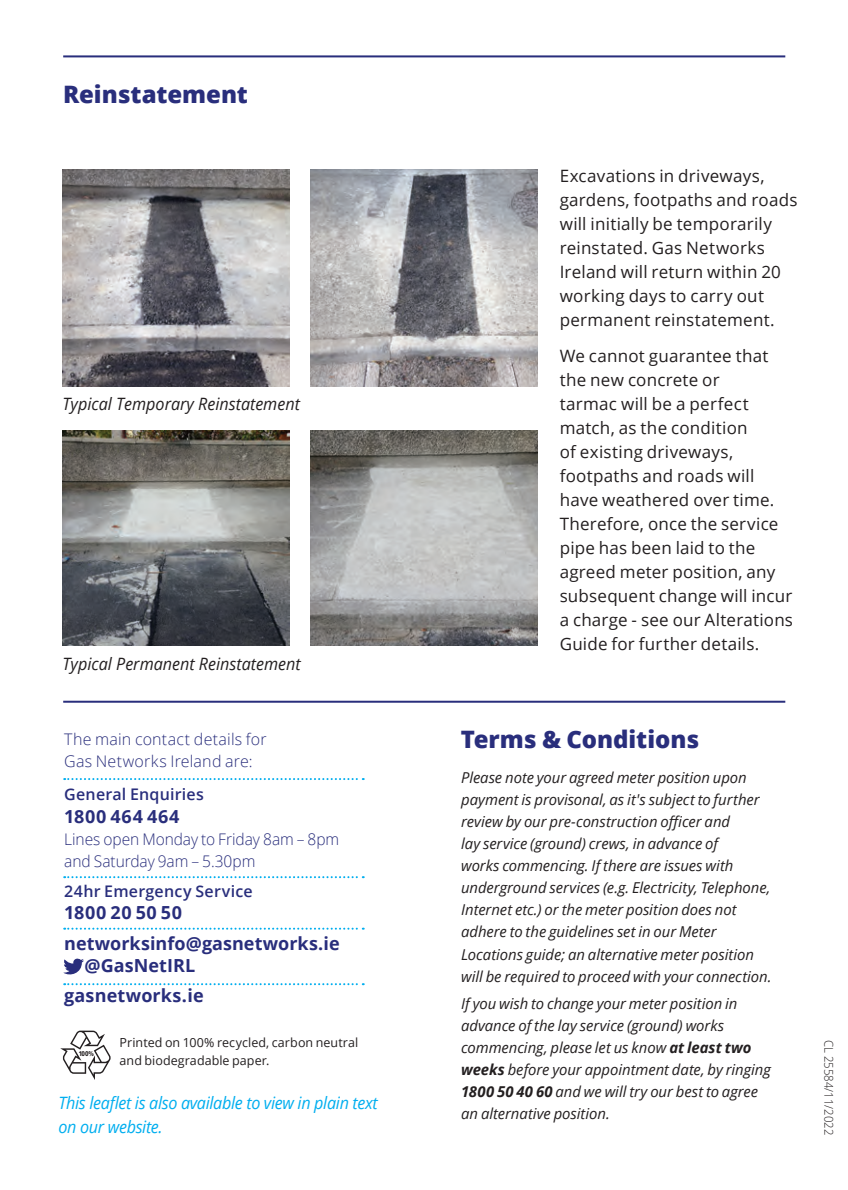
<style>
.page{position:relative;width:848px;height:1190px;background:#fff}
.page>*{position:absolute;margin:0;border:0;box-sizing:border-box;transform-origin:0 0}
.t1{font:800 24px "Open Sans";color:#292e7c}
.t2{font:700 18px/30.6px "Open Sans";letter-spacing:.005em;color:#292e7c}
.t3{font:700 18px "Open Sans";letter-spacing:.045em;color:#292e7c}
.t4{font:700 18px "Open Sans";letter-spacing:.03em;color:#292e7c}
.t5{font:17px/24px "Open Sans";letter-spacing:.01em;color:#231f20}
.t6{font:italic 17px "Open Sans";color:#231f20;scale:.95 1}
.t7{font:italic 17px/24px "Open Sans";letter-spacing:-.02em;color:#00aeef;scale:.95 1}
.t8{font:300 16px/22px "Open Sans";letter-spacing:.005em;color:#292e7c}
.t9{font:600 16px "Open Sans";letter-spacing:.015em;color:#292e7c}
.t10{font:italic 15px/22px "Open Sans";letter-spacing:-.005em;color:#231f20}
.t11{font:12.6px/18.4px "Open Sans";letter-spacing:.005em;color:#231f20}
.t12{font:300 12px "Open Sans";color:#231f20;scale:.95 1}
.t13{font:6.8px "Humanist 777 BT Black B";color:#231f20;scale:.83 1}
.s1{font-weight:700}
</style>
<div class="page">
<hr style="left:63px;top:55px;width:722px;height:2px;background:#292e7c">
<hr style="left:63px;top:700px;width:722px;height:2px;background:#292e7c">
<img style="left:311px;top:169px;width:227px;height:217px">
<img style="left:311px;top:430px;width:227px;height:215px">
<img style="left:63px;top:430px;width:226px;height:215px">
<img style="left:63px;top:169px;width:226px;height:217px">
<svg style="left:64px;top:778px;width:300px;height:1px"></svg>
<svg style="left:64px;top:876px;width:300px;height:2px"></svg>
<svg style="left:64px;top:927px;width:300px;height:2px"></svg>
<svg style="left:64px;top:983px;width:300px;height:1px"></svg>
<svg style="left:63px;top:958px;width:21px;height:17px"></svg>
<svg style="left:60px;top:1030px;width:51px;height:49px"></svg>
<h2 class="t1" style="left:63px;top:76px;width:186px">Reinstatement</h2>
<p class="t6" style="left:63px;top:392px;width:251px">Typical Temporary Reinstatement</p>
<p class="t6" style="left:63px;top:651px;width:252px">Typical Permanent Reinstatement</p>
<p class="t8" style="left:64px;top:727px;width:204px">The main contact details for<br>Gas Networks Ireland are:</p>
<p class="t9" style="left:64px;top:783px;width:141px">General Enquiries</p>
<p class="t3" style="left:64px;top:803px;width:117px">1800 464 464</p>
<p class="t8" style="left:64px;top:827px;width:277px">Lines open Monday to Friday 8am – 8pm and Saturday 9am – 5.30pm</p>
<p class="t9" style="left:64px;top:880px;width:190px">24hr Emergency Service</p>
<p class="t4" style="left:64px;top:899px;width:119px">1800 20 50 50</p>
<p class="t2" style="left:64px;top:927px;width:277px">networksinfo@gasnetworks.ie</p>
<p class="t2" style="left:64px;top:949px;width:141px;text-indent:20px">@GasNetIRL gasnetworks.ie</p>
<p class="t13" style="left:79px;top:1048px;width:20px">100%</p>
<p class="t11" style="left:120px;top:1032px;width:240px">Printed on 100% recycled, carbon neutral and biodegradable paper.</p>
<p class="t7" style="left:58px;top:1090px;width:337px">This leaflet is also available to view in plain text on our website.</p>
<p class="t5" style="left:560px;top:163px;width:239px">Excavations in driveways, gardens, footpaths and roads will initially be temporarily reinstated. Gas Networks<br>Ireland will return within 20 working days to carry out permanent reinstatement.</p>
<p class="t5" style="left:560px;top:343px;width:235px">We cannot guarantee that the new concrete or<br>tarmac will be a perfect match, as the condition<br>of existing driveways, footpaths and roads will have weathered over time.<br>Therefore, once the service pipe has been laid to the agreed meter position, any subsequent change will incur a charge - see our Alterations<br>Guide for further details.</p>
<h2 class="t1" style="left:461px;top:721px;width:240px">Terms &amp; Conditions</h2>
<p class="t10" style="left:461px;top:766px;width:312px">Please note your agreed meter position upon payment is provisonal, as it's subject to further review by our pre-construction officer and<br>lay service (ground) crews, in advance of<br>works commencing. If there are issues with underground services (e.g. Electricity, Telephone, Internet etc.) or the meter position does not adhere to the guidelines set in our Meter Locations guide; an alternative meter position will be required to proceed with your connection.</p>
<p class="t10" style="left:461px;top:992px;width:311px">If you wish to change your meter position in advance of the lay service (ground) works commencing, please let us know <span class="s1">at least two weeks</span> before your appointment date, by ringing <span class="s1">1800 50 40 60</span> and we will try our best to agree an alternative position.</p>
<p class="t12" style="left:837px;top:1039px;width:102px;rotate:90deg">CL 25584/11/2022</p>
</div>
